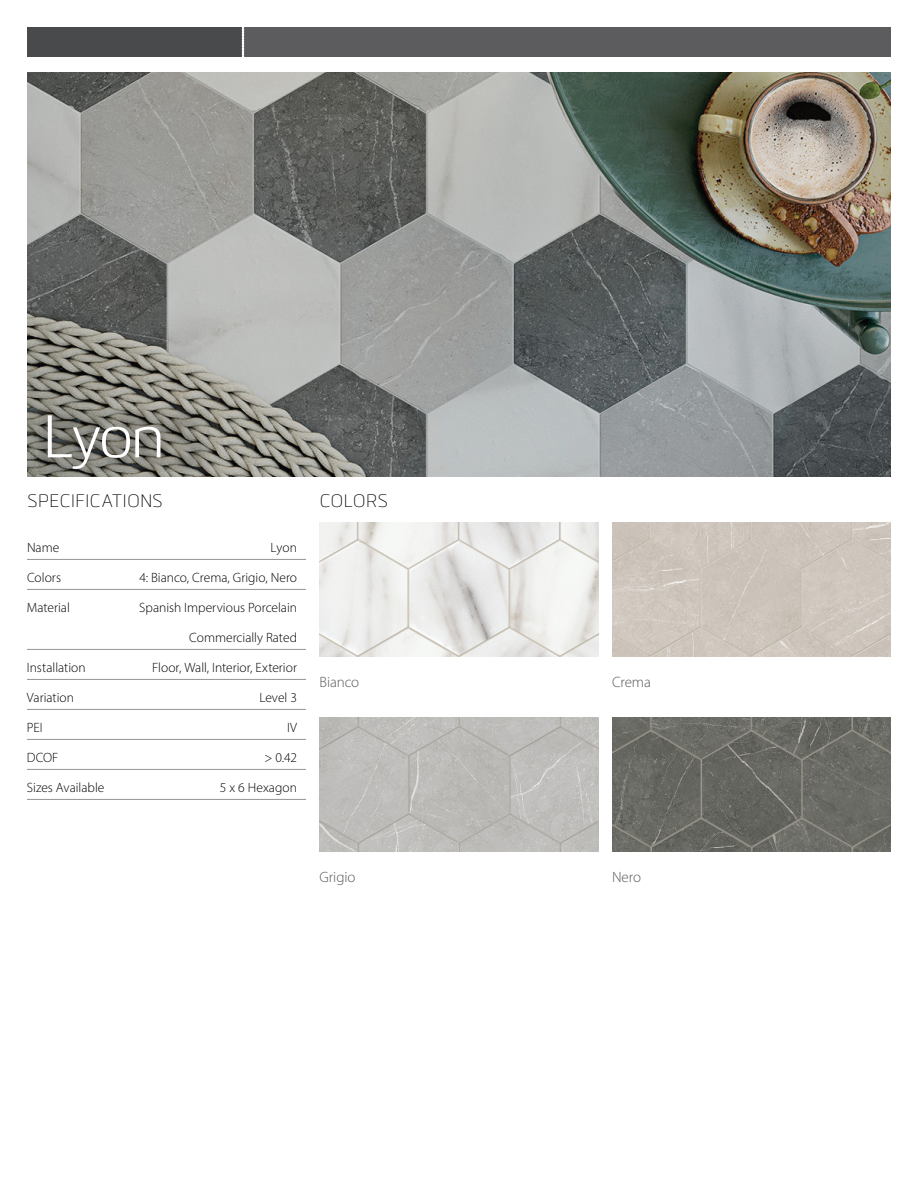
<style>
.page{position:relative;width:918px;height:1188px;background:#fff}
.page>*{position:absolute;margin:0;border:0;box-sizing:border-box;transform-origin:0 0}
.t1{font:60px "Bitner W00";color:#fff}
.t2{font:300 18px "Bitner W00";color:#000}
.t3{font:300 15px "Myriad Pro";letter-spacing:-.005em;color:#57585a}
.t4{font:300 13.5px "Myriad Pro";color:#030100}
</style>
<div class="page">
<div style="left:243px;top:27px;width:648px;height:30px;background:#5c5c5f"></div>
<img style="left:27px;top:72px;width:864px;height:405px">
<hr style="left:27px;top:559px;width:279px;height:1px;background:#939598">
<hr style="left:27px;top:589px;width:279px;height:1px;background:#939598">
<hr style="left:27px;top:649px;width:279px;height:1px;background:#939598">
<hr style="left:27px;top:679px;width:279px;height:1px;background:#939598">
<hr style="left:27px;top:709px;width:279px;height:1px;background:#939598">
<hr style="left:27px;top:739px;width:279px;height:1px;background:#939598">
<hr style="left:27px;top:769px;width:279px;height:1px;background:#939598">
<hr style="left:27px;top:799px;width:279px;height:1px;background:#939598">
<div style="left:27px;top:27px;width:216px;height:30px;background:#494a4b"></div>
<svg style="left:242px;top:27px;width:2px;height:30px"></svg>
<svg style="left:38px;top:409px;width:172px;height:63px;background:#74736b"></svg>
<img style="left:612px;top:717px;width:279px;height:135px">
<img style="left:320px;top:717px;width:278px;height:135px">
<img style="left:612px;top:522px;width:279px;height:135px">
<img style="left:320px;top:522px;width:278px;height:135px">
<svg style="left:686px;top:380px;width:189px;height:88px;background:#757a7c"></svg>
<h1 class="t1" style="left:42px;top:391px;width:125px">Lyon</h1>
<h2 class="t2" style="left:27px;top:487px;width:137px">SPECIFICATIONS</h2>
<h2 class="t2" style="left:320px;top:487px;width:70px">COLORS</h2>
<p class="t4" style="left:27px;top:539px;width:34px">Name</p>
<p class="t4" style="left:271px;top:539px;width:28px">Lyon</p>
<p class="t4" style="left:27px;top:569px;width:36px">Colors</p>
<p class="t4" style="left:139px;top:569px;width:159px">4: Bianco, Crema, Grigio, Nero</p>
<p class="t4" style="left:27px;top:599px;width:44px">Material</p>
<p class="t4" style="left:139px;top:599px;width:159px">Spanish Impervious Porcelain</p>
<p class="t4" style="left:189px;top:629px;width:109px">Commercially Rated</p>
<p class="t4" style="left:27px;top:659px;width:60px">Installation</p>
<p class="t4" style="left:152px;top:659px;width:146px">Floor, Wall, Interior, Exterior</p>
<p class="t4" style="left:27px;top:689px;width:49px">Variation</p>
<p class="t4" style="left:259px;top:689px;width:39px">Level 3</p>
<p class="t4" style="left:27px;top:719px;width:17px">PEI</p>
<p class="t4" style="left:287px;top:719px;width:11px">IV</p>
<p class="t4" style="left:27px;top:749px;width:33px">DCOF</p>
<p class="t4" style="left:264px;top:749px;width:34px">&gt; 0.42</p>
<p class="t4" style="left:27px;top:779px;width:79px">Sizes Available</p>
<p class="t4" style="left:220px;top:779px;width:79px">5 x 6 Hexagon</p>
<p class="t3" style="left:320px;top:673px;width:41px">Bianco</p>
<p class="t3" style="left:320px;top:868px;width:38px">Grigio</p>
<p class="t3" style="left:612px;top:673px;width:40px">Crema</p>
<p class="t3" style="left:612px;top:868px;width:30px">Nero</p>
</div>
